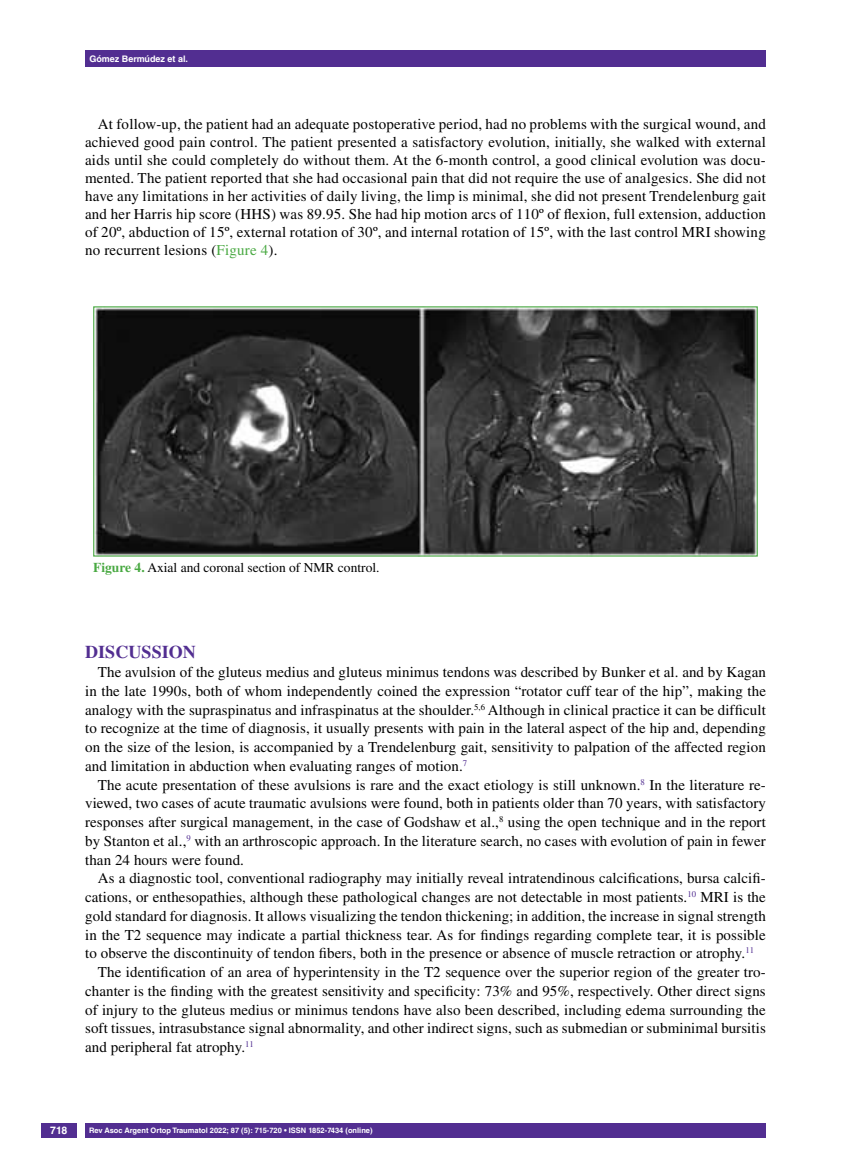
<style>
.page{position:relative;width:851px;height:1170px;background:#fff}
.page>*{position:absolute;margin:0;border:0;box-sizing:border-box;transform-origin:0 0}
.t1{font:700 18px "Times LT Std";letter-spacing:.005em;color:#522e91}
.t2{font:15px/18.8px "Times LT Std";letter-spacing:.005em;color:#000;text-align:justify}
.t3{font:13.5px "Times LT Std";color:#000}
.t4{font:700 10.5px "Helvetica LT Std";color:#fff}
.t5{font:700 9px "Helvetica LT Std";color:#fff}
.t6{font:700 7.5px "Helvetica LT Std";color:#fff}
.s1{color:#49a942}
.s2{font-weight:700;color:#49a942}
</style>
<div class="page">
<div style="left:41px;top:1123px;width:36px;height:14px;background:#522e91"></div>
<div style="left:85px;top:50px;width:680px;height:17px;background:#522e91"></div>
<div style="left:85px;top:1123px;width:680px;height:14px;background:#522e91"></div>
<img style="left:95px;top:308px;width:660px;height:246px">
<p class="t5" style="left:89px;top:53px;width:100px">Gómez Bermúdez et al.</p>
<p class="t2" style="left:85px;top:115px;width:682px;line-height:18px;text-indent:13px">At follow-up, the patient had an adequate postoperative period, had no problems with the surgical wound, and achieved good pain control. The patient presented a satisfactory evolution, initially, she walked with external aids until she could completely do without them. At the 6-month control, a good clinical evolution was docu&shy;mented. The patient reported that she had occasional pain that did not require the use of analgesics. She did not have any limitations in her activities of daily living, the limp is minimal, she did not present Trendelenburg gait and her Harris hip score (HHS) was 89.95. She had hip motion arcs of 110º of flexion, full extension, adduction of 20º, abduction of 15º, external rotation of 30º, and internal rotation of 15º, with the last control MRI showing no recurrent lesions (<span class="s1">Figure 4</span>).</p>
<p class="t3" style="left:93px;top:559px;width:288px"><span class="s2">FIGURE 4.</span> Axial and coronal section of NMR control.</p>
<p class="t1" style="left:85px;top:641px;width:112px">DISCUSSION</p>
<p class="t2" style="left:85px;top:662px;width:682px;text-indent:13px">The avulsion of the gluteus medius and gluteus minimus tendons was described by Bunker et al. and by Kagan in the late 1990s, both of whom independently coined the expression “rotator cuff tear of the hip”, making the analogy with the supraspinatus and infraspinatus at the shoulder.<sup>5,6</sup> Although in clinical practice it can be difficult to recognize at the time of diagnosis, it usually presents with pain in the lateral aspect of the hip and, depending on the size of the lesion, is accompanied by a Trendelenburg gait, sensitivity to palpation of the affected region and limitation in abduction when evaluating ranges of motion.<sup>7</sup></p>
<p class="t2" style="left:85px;top:775px;width:682px;text-indent:13px">The acute presentation of these avulsions is rare and the exact etiology is still unknown.<sup>8</sup> In the literature re&shy;viewed, two cases of acute traumatic avulsions were found, both in patients older than 70 years, with satisfactory responses after surgical management, in the case of Godshaw et al.,<sup>8</sup> using the open technique and in the report by Stanton et al.,<sup>9</sup> with an arthroscopic approach. In the literature search, no cases with evolution of pain in fewer than 24 hours were found.</p>
<p class="t2" style="left:98px;top:868px;width:669px">As a diagnostic tool, conventional radiography may initially reveal intratendinous calcifications, bursa calcifi-</p>
<p class="t2" style="left:85px;top:887px;width:682px">cations, or enthesopathies, although these pathological changes are not detectable in most patients.<sup>10</sup> MRI is the</p>
<p class="t2" style="left:85px;top:906px;width:682px">gold standard for diagnosis. It allows visualizing the tendon thickening; in addition, the increase in signal strength</p>
<p class="t2" style="left:85px;top:925px;width:682px">in the T2 sequence may indicate a partial thickness tear. As for findings regarding complete tear, it is possible</p>
<p class="t2" style="left:85px;top:943px;width:670px">to observe the discontinuity of tendon fibers, both in the presence or absence of muscle retraction or atrophy.<sup>11</sup></p>
<p class="t2" style="left:98px;top:962px;width:669px">The identification of an area of hyperintensity in the T2 sequence over the superior region of the greater tro-</p>
<p class="t2" style="left:85px;top:981px;width:682px">chanter is the finding with the greatest sensitivity and specificity: 73% and 95%, respectively. Other direct signs</p>
<p class="t2" style="left:85px;top:1000px;width:682px">of injury to the gluteus medius or minimus tendons have also been described, including edema surrounding the</p>
<p class="t2" style="left:85px;top:1018px;width:682px">soft tissues, intrasubstance signal abnormality, and other indirect signs, such as submedian or subminimal bursitis</p>
<p class="t2" style="left:85px;top:1037px;width:170px">and peripheral fat atrophy.<sup>11</sup></p>
<p class="t4" style="left:50px;top:1124px;width:19px">718</p>
<p class="t6" style="left:89px;top:1125px;width:285px">Rev Asoc Argent Ortop Traumatol 2022; 87 (5): 715-720 • ISSN 1852-7434 (online)</p>
</div>
